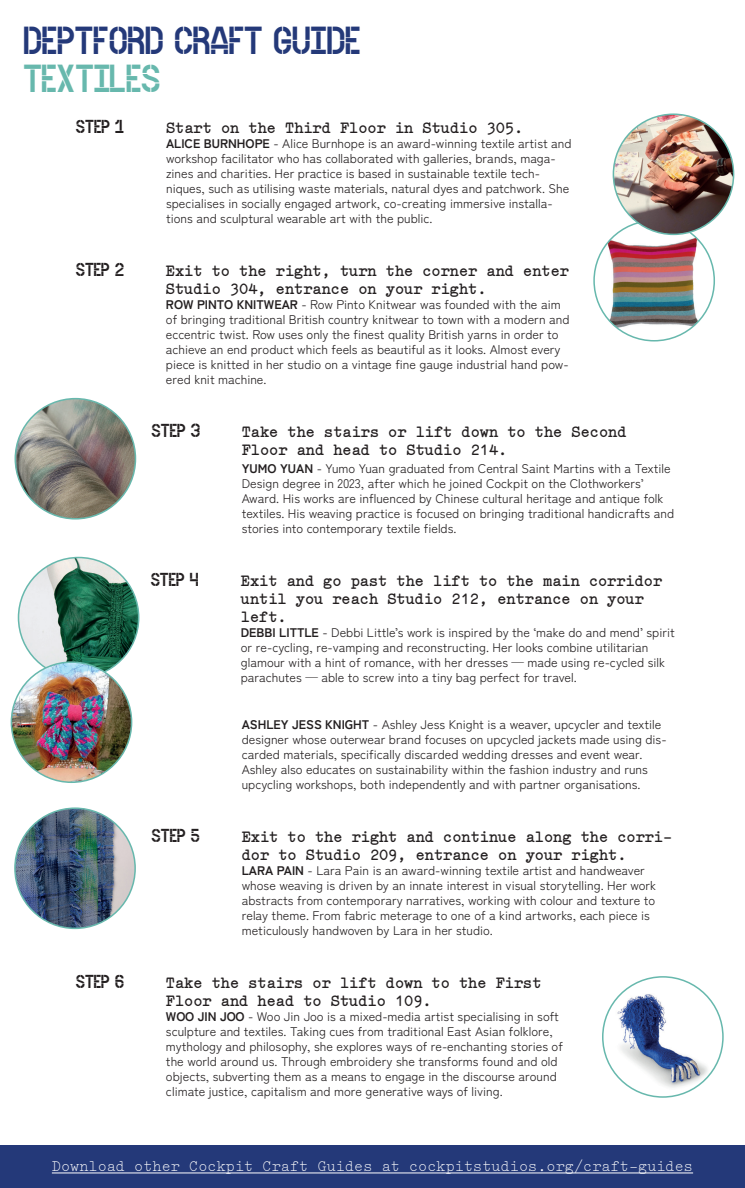
<style>
.page{position:relative;width:745px;height:1188px;background:#fff}
.page>*{position:absolute;margin:0;border:0;box-sizing:border-box;transform-origin:0 0}
.t1{font:31.25px "Cockpit S";color:#243979}
.t2{font:31.25px "Cockpit S";color:#67b8ad}
.t3{font:700 15px/18px "Elementa Pro";color:#231f20}
.t4{font:15px "Elementa Pro";color:#fff}
.t5{font:15px "Cockpit S";color:#231f20}
.t6{font:12.5px/15px "Zen Kaku Gothic Antique";color:#231f20}
.s1{font-weight:700}
</style>
<div class="page">
<img style="left:593px;top:231px;width:120px;height:107px">
<img style="left:15px;top:398px;width:120px;height:120px;border-radius:60px">
<div style="left:15px;top:398px;width:121px;height:121px;border:2px solid #67b8ad;border-radius:50%"></div>
<img style="left:18px;top:557px;width:121px;height:120px;border-radius:60px">
<img style="left:15px;top:808px;width:120px;height:120px;border-radius:60px">
<div style="left:14px;top:807px;width:122px;height:121px;border:2px solid #67b8ad;border-radius:50%"></div>
<img style="left:11px;top:662px;width:120px;height:120px;border-radius:60px">
<div style="left:11px;top:661px;width:121px;height:121px;border:2px solid #67b8ad;border-radius:50%"></div>
<div style="left:0;top:1144px;width:744px;height:43px;background:#243979"></div>
<hr style="left:52px;top:1172px;width:640px;height:1px;background:#fff">
<img style="left:613px;top:114px;width:120px;height:120px;border-radius:60px">
<div style="left:612px;top:113px;width:121px;height:122px;border:2px solid #67b8ad;border-radius:50%"></div>
<img style="left:604px;top:978px;width:114px;height:118px">
<div style="left:601px;top:975px;width:122px;height:122px;border:2px solid #67b8ad;border-radius:50%"></div>
<h1 class="t1" style="left:23px;top:21px;width:338px">DEPTFORD CRAFT GUIDE</h1>
<h1 class="t2" style="left:23px;top:58px;width:138px">TEXTILES</h1>
<p class="t5" style="left:76px;top:117px;width:49px">STEP 1</p>
<p class="t3" style="left:166px;top:119px;width:358px">Start on the Third Floor in Studio 305.</p>
<p class="t6" style="left:166px;top:136px;width:407px"><span class="s1">ALICE BURNHOPE</span> - Alice Burnhope is an award-winning textile artist and workshop facilitator who has collaborated with galleries, brands, maga&shy;zines and charities. Her practice is based in sustainable textile tech&shy;niques, such as utilising waste materials, natural dyes and patchwork. She specialises in socially engaged artwork, co-creating immersive installa&shy;tions and sculptural wearable art with the public.</p>
<p class="t5" style="left:76px;top:260px;width:50px">STEP 2</p>
<p class="t3" style="left:166px;top:262px;width:404px">Exit to the right, turn the corner and enter<br>Studio 304, entrance on your right.</p>
<p class="t6" style="left:166px;top:297px;width:405px"><span class="s1">ROW PINTO KNITWEAR</span> - Row Pinto Knitwear was founded with the aim of bringing traditional British country knitwear to town with a modern and eccentric twist. Row uses only the finest quality British yarns in order to achieve an end product which feels as beautiful as it looks. Almost every piece is knitted in her studio on a vintage fine gauge industrial hand pow&shy;ered knit machine.</p>
<p class="t5" style="left:151px;top:421px;width:50px">STEP 3</p>
<p class="t3" style="left:241px;top:423px;width:386px">Take the stairs or lift down to the Second<br>Floor and head to Studio 214.</p>
<p class="t6" style="left:241px;top:461px;width:434px"><span class="s1">YUMO YUAN</span> - Yumo Yuan graduated from Central Saint Martins with a Textile Design degree in 2023, after which he joined Cockpit on the Clothworkers’ Award. His works are influenced by Chinese cultural heritage and antique folk textiles. His weaving practice is focused on bringing traditional handicrafts and stories into contemporary textile fields.</p>
<p class="t5" style="left:151px;top:570px;width:49px">STEP 4</p>
<p class="t3" style="left:241px;top:572px;width:422px">Exit and go past the lift to the main corridor until you reach Studio 212, entrance on your left.</p>
<p class="t6" style="left:241px;top:625px;width:435px"><span class="s1">DEBBI LITTLE</span> - Debbi Little’s work is inspired by the ‘make do and mend’ spirit or re-cycling, re-vamping and reconstructing. Her looks combine utilitarian glamour with a hint of romance, with her dresses — made using re-cycled silk parachutes — able to screw into a tiny bag perfect for travel.</p>
<p class="t6" style="left:241px;top:716px;width:426px"><span class="s1">ASHLEY JESS KNIGHT</span> - Ashley Jess Knight is a weaver, upcycler and textile designer whose outerwear brand focuses on upcycled jackets made using dis&shy;carded materials, specifically discarded wedding dresses and event wear.<br>Ashley also educates on sustainability within the fashion industry and runs upcycling workshops, both independently and with partner organisations.</p>
<p class="t5" style="left:151px;top:826px;width:50px">STEP 5</p>
<p class="t3" style="left:241px;top:827px;width:432px">Exit to the right and continue along the corri&shy;dor to Studio 209, entrance on your right.</p>
<p class="t6" style="left:241px;top:862px;width:416px"><span class="s1">LARA PAIN</span> - Lara Pain is an award-winning textile artist and handweaver whose weaving is driven by an innate interest in visual storytelling. Her work abstracts from contemporary narratives, working with colour and texture to relay theme. From fabric meterage to one of a kind artworks, each piece is meticulously handwoven by Lara in her studio.</p>
<p class="t5" style="left:76px;top:972px;width:50px">STEP 6</p>
<p class="t3" style="left:166px;top:973px;width:377px">Take the stairs or lift down to the First<br>Floor and head to Studio 109.</p>
<p class="t6" style="left:166px;top:1008px;width:398px"><span class="s1">WOO JIN JOO</span> - Woo Jin Joo is a mixed-media artist specialising in soft sculpture and textiles. Taking cues from traditional East Asian folklore, mythology and philosophy, she explores ways of re-enchanting stories of the world around us. Through embroidery she transforms found and old objects, subverting them as a means to engage in the discourse around climate justice, capitalism and more generative ways of living.</p>
<p class="t4" style="left:52px;top:1156px;width:642px">Download other Cockpit Craft Guides at cockpitstudios.org/craft-guides</p>
</div>
